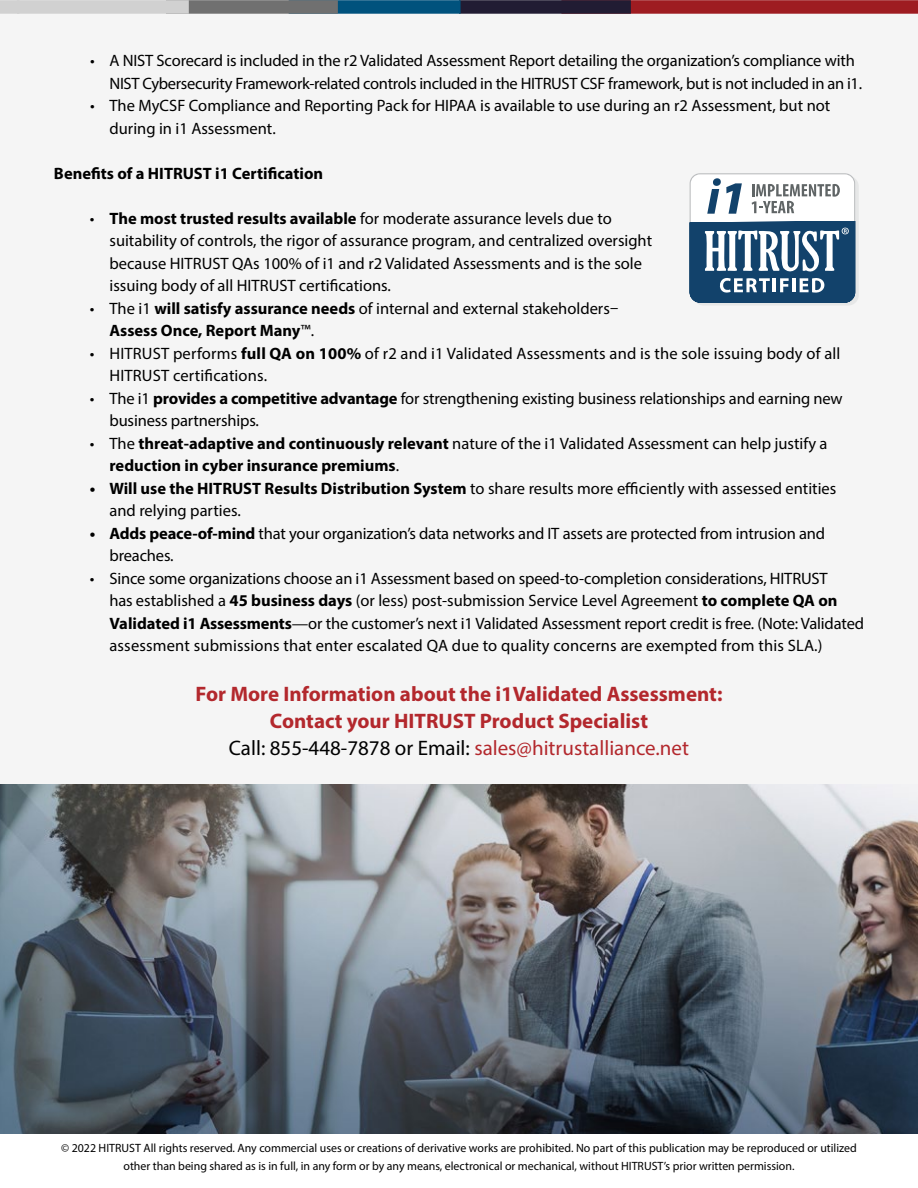
<style>
.page{position:relative;width:918px;height:1188px;background:#fff}
.page>*{position:absolute;margin:0;border:0;box-sizing:border-box;transform-origin:0 0}
.t1{font:700 21px/27px "Myriad Pro";color:#b3282d;text-align:center}
.t2{font:16.5px/22.5px "Myriad Pro";letter-spacing:-.005em;color:#000}
.t3{font:700 16.5px/22.5px "Myriad Pro";color:#000}
.t4{font:12px/18px "Myriad Pro";color:#000;text-align:center}
.s1{font-weight:700}
.s2{font-weight:400}
.s3{font-weight:400;color:#000}
</style>
<div class="page">
<div style="left:0;top:0;width:918px;height:1134px;background:#f5f5f5"></div>
<div style="left:561px;top:0;width:357px;height:14px;background:#9e1c21"></div>
<div style="left:459px;top:0;width:172px;height:14px;background:#211c33"></div>
<div style="left:289px;top:0;width:172px;height:14px;background:#00527d"></div>
<div style="left:166px;top:0;width:172px;height:14px;background:#707070"></div>
<div style="left:17px;top:0;width:172px;height:14px;background:#d1d1d1"></div>
<div style="left:0;top:0;width:19px;height:14px;background:#d1d1d1"></div>
<div style="left:693px;top:176px;width:166px;height:130px;background:#e6e7e7;border-radius:10px"></div>
<svg style="left:690px;top:173px;width:165px;height:130px;background:#859db0"></svg>
<img style="left:0;top:785px;width:918px;height:349px">
<p class="t2" style="left:110px;top:49px;width:754px;text-indent:-20px">• A NIST Scorecard is included in the r2 Validated Assessment Report detailing the organization’s compliance with<br>NIST Cybersecurity Framework-related controls included in the HITRUST CSF framework, but is not included in an i1.</p>
<p class="t2" style="left:110px;top:94px;width:722px;text-indent:-20px">• The MyCSF Compliance and Reporting Pack for HIPAA is available to use during an r2 Assessment, but not during in i1 Assessment.</p>
<p class="t3" style="left:54px;top:162px;width:271px">Benefits of a HITRUST i1 Certification</p>
<p class="t2" style="left:110px;top:207px;width:544px;text-indent:-20px">• <span class="s1">The most trusted results available</span> for moderate assurance levels due to suitability of controls, the rigor of assurance program, and centralized oversight because HITRUST QAs 100% of i1 and r2 Validated Assessments and is the sole issuing body of all HITRUST certifications.</p>
<p class="t3" style="left:110px;top:297px;width:510px;text-indent:-20px"><span class="s2">• The i1</span> will satisfy assurance needs <span class="s2">of internal and external stakeholders–<br></span>Assess Once, Report Many<span class="s2">™.</span></p>
<p class="t2" style="left:110px;top:342px;width:733px;text-indent:-20px">• HITRUST performs <span class="s1">full QA on 100%</span> of r2 and i1 Validated Assessments and is the sole issuing body of all<br>HITRUST certifications.</p>
<p class="t2" style="left:110px;top:387px;width:735px;text-indent:-20px">• The i1 <span class="s1">provides a competitive advantage</span> for strengthening existing business relationships and earning new business partnerships.</p>
<p class="t3" style="left:110px;top:432px;width:720px;text-indent:-20px"><span class="s2">• The</span> threat-adaptive and continuously relevant <span class="s2">nature of the i1 Validated Assessment can help justify a </span>reduction in cyber insurance premiums<span class="s2">.</span></p>
<p class="t2" style="left:110px;top:477px;width:728px;text-indent:-20px"><span class="s1">• Will use the HITRUST Results Distribution System</span> to share results more efficiently with assessed entities and relying parties.</p>
<p class="t2" style="left:110px;top:522px;width:717px;text-indent:-20px"><span class="s1">• Adds peace-of-mind</span> that your organization’s data networks and IT assets are protected from intrusion and breaches.</p>
<p class="t2" style="left:110px;top:567px;width:756px;text-indent:-20px">• Since some organizations choose an i1 Assessment based on speed-to-completion considerations, HITRUST<br>has established a <span class="s1">45 business days</span> (or less) post-submission Service Level Agreement <span class="s1">to complete QA on Validated i1 Assessments</span>—or the customer’s next i1 Validated Assessment report credit is free. (Note: Validated assessment submissions that enter escalated QA due to quality concerns are exempted from this SLA.)</p>
<p class="t1" style="left:196px;top:680px;width:528px">For More Information about the i1Validated Assessment:<br>Contact your HITRUST Product Specialist<br><span class="s3">Call: 855-448-7878 or Email:</span> <span class="s2">sales@hitrustalliance.net</span></p>
<p class="t4" style="left:61px;top:1138px;width:797px">© 2022 HITRUST All rights reserved. Any commercial uses or creations of derivative works are prohibited. No part of this publication may be reproduced or utilized other than being shared as is in full, in any form or by any means, electronical or mechanical, without HITRUST’s prior written permission.</p>
</div>
